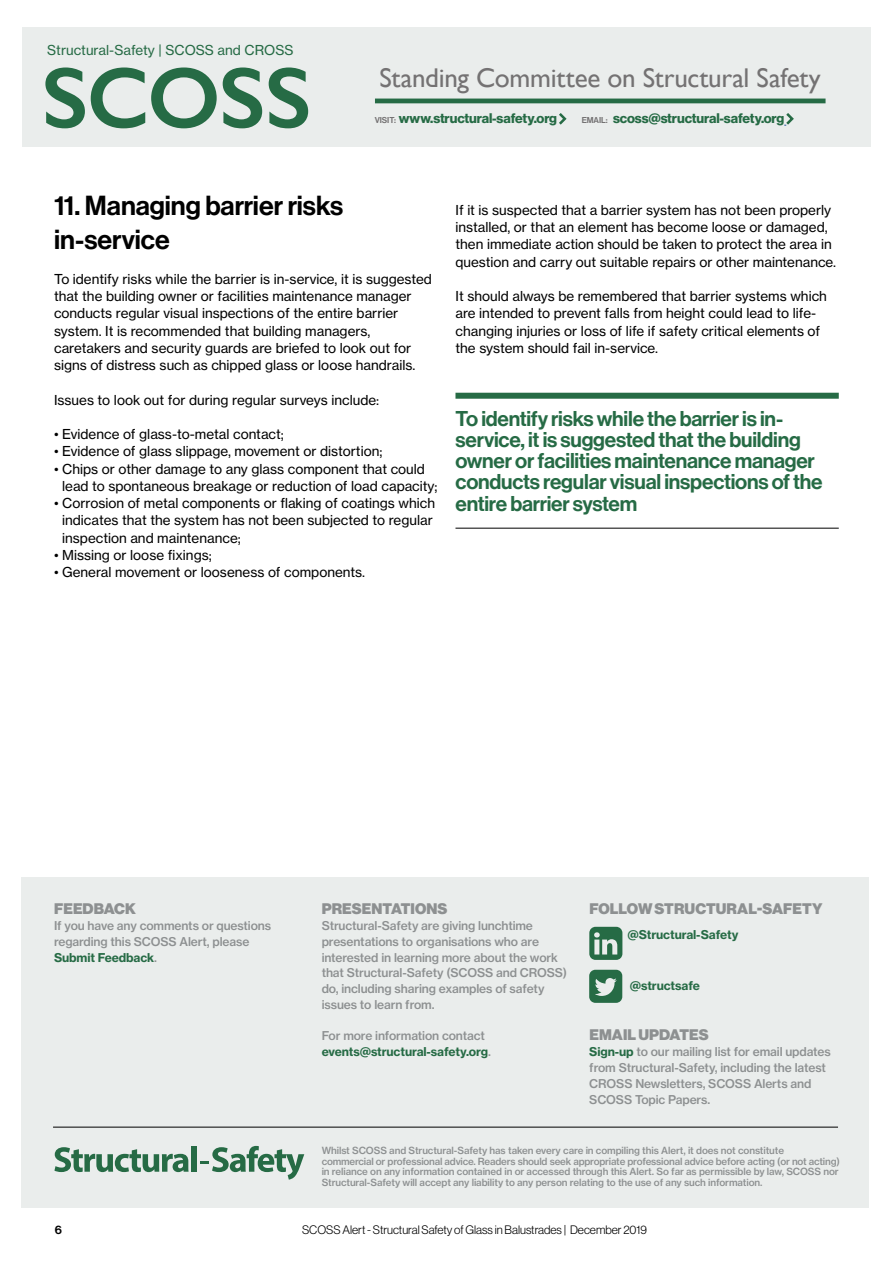
<style>
.page{position:relative;width:893px;height:1263px;background:#fff}
.page>*{position:absolute;margin:0;border:0;box-sizing:border-box;transform-origin:0 0}
.t1{font:27.15px "Gill Sans";letter-spacing:-.01em;color:#747273}
.t2{font:27px/34.5px "N Haas Grotesk DS Std 65 Md";color:#000}
.t3{font:21px/21.1px "N Haas Grotesk DS Std 65 Md";letter-spacing:-.01em;color:#266b45}
.t4{font:15px "N Haas Grotesk DS Std 95 Blk";letter-spacing:.005em;color:#8d9091}
.t5{font:13.65px "N Haas Grotesk DS Std 75 Bd";letter-spacing:-.01em;color:#266b45}
.t6{font:13.5px/17.2px "N Haas Grotesk TX Std 55 Rg";color:#000}
.t7{font:13.5px "N Haas Grotesk TX Std 55 Rg";color:#266b45}
.t8{font:12px/15.8px "N Haas Grotesk TX Std 65 Md";letter-spacing:-.01em;color:#8d9091}
.t9{font:12px "N Haas Grotesk TX Std 75 Bd";letter-spacing:-.01em;color:#266b45}
.t10{font:12px "N Haas Grotesk DS Std 45 Lt";color:#000}
.t11{font:12px "N Haas Grotesk DS Std 65 Md";color:#000}
.t12{font:9.75px/10.5px "N Haas Grotesk TX Std 65 Md";letter-spacing:-.01em;color:#8d9091}
.s1{font-family:"N Haas Grotesk DS Std 65 Md";font-size:8.4px;color:#747273}
.s2{font-family:"N Haas Grotesk TX Std 65 Md";color:#8d9091}
.s3{font-family:"N Haas Grotesk TX Std 75 Bd";color:#266b45}
</style>
<div class="page">
<div style="left:22px;top:27px;width:849px;height:120px;background:#eaedec"></div>
<svg style="left:45px;top:67px;width:263px;height:61px"></svg>
<hr style="left:375px;top:99px;width:450px;height:4px;background:#266b45">
<div style="left:22px;top:877px;width:847px;height:331px;background:#eaedec"></div>
<svg style="left:54px;top:1147px;width:135px;height:25px"></svg>
<div style="left:191px;top:1146px;width:6px;height:26px;background:#266b45"></div>
<svg style="left:200px;top:1146px;width:104px;height:33px"></svg>
<hr style="left:53px;top:1127px;width:785px;height:1px;background:#000">
<svg style="left:589px;top:927px;width:33px;height:33px"></svg>
<svg style="left:589px;top:970px;width:33px;height:33px"></svg>
<div style="left:455px;top:393px;width:384px;height:6px;background:#266b45"></div>
<hr style="left:455px;top:528px;width:384px;height:1px;background:#000">
<svg style="left:784px;top:113px;width:10px;height:13px"></svg>
<svg style="left:559px;top:113px;width:8px;height:12px"></svg>
<p class="t7" style="left:47px;top:42px;width:248px">Structural-Safety | SCOSS and CROSS</p>
<h1 class="t1" style="left:379px;top:61px;width:443px">Standing Committee on Structural Safety</h1>
<p class="t5" style="left:375px;top:111px;width:184px"><span class="s1">VISIT:</span> www.structural-safety.org</p>
<p class="t5" style="left:582px;top:111px;width:204px"><span class="s1">EMAIL:</span> scoss@structural-safety.org</p>
<h2 class="t2" style="left:54px;top:189px;width:291px">11. Managing barrier risks in-service</h2>
<p class="t6" style="left:54px;top:270px;width:379px">To identify risks while the barrier is in-service, it is suggested that the building owner or facilities maintenance manager conducts regular visual inspections of the entire barrier system. It is recommended that building managers, caretakers and security guards are briefed to look out for signs of distress such as chipped glass or loose handrails.</p>
<p class="t6" style="left:54px;top:391px;width:327px">Issues to look out for during regular surveys include:</p>
<p class="t6" style="left:54px;top:426px;width:231px">• Evidence of glass-to-metal contact;</p>
<p class="t6" style="left:54px;top:443px;width:330px">• Evidence of glass slippage, movement or distortion;</p>
<p class="t6" style="left:62px;top:460px;width:377px;text-indent:-8px">• Chips or other damage to any glass component that could lead to spontaneous breakage or reduction of load capacity;</p>
<p class="t6" style="left:62px;top:495px;width:374px;text-indent:-8px">• Corrosion of metal components or flaking of coatings which indicates that the system has not been subjected to regular inspection and maintenance;</p>
<p class="t6" style="left:54px;top:546px;width:159px">• Missing or loose fixings;</p>
<p class="t6" style="left:54px;top:564px;width:313px">• General movement or looseness of components.</p>
<p class="t6" style="left:455px;top:201px;width:382px">If it is suspected that a barrier system has not been properly installed, or that an element has become loose or damaged, then immediate action should be taken to protect the area in question and carry out suitable repairs or other maintenance.</p>
<p class="t6" style="left:455px;top:288px;width:373px">It should always be remembered that barrier systems which are intended to prevent falls from height could lead to life&shy;changing injuries or loss of life if safety critical elements of the system should fail in-service.</p>
<h3 class="t3" style="left:455px;top:409px;width:369px">To identify risks while the barrier is in&shy;service, it is suggested that the building owner or facilities maintenance manager conducts regular visual inspections of the entire barrier system</h3>
<p class="t4" style="left:54px;top:900px;width:83px">FEEDBACK</p>
<p class="t8" style="left:54px;top:918px;width:219px">If you have any comments or questions regarding this SCOSS Alert, please</p>
<p class="t9" style="left:54px;top:950px;width:104px">Submit Feedback<span class="s2">.</span></p>
<p class="t4" style="left:322px;top:900px;width:127px">PRESENTATIONS</p>
<p class="t8" style="left:322px;top:918px;width:247px">Structural-Safety are giving lunchtime presentations to organisations who are interested in learning more about the work that Structural-Safety (SCOSS and CROSS) do, including sharing examples of safety issues to learn from.</p>
<p class="t8" style="left:322px;top:1028px;width:165px">For more information contact</p>
<p class="t9" style="left:322px;top:1044px;width:171px">events@structural-safety.org<span class="s2">.</span></p>
<p class="t4" style="left:589px;top:900px;width:234px">FOLLOW STRUCTURAL-SAFETY</p>
<p class="t9" style="left:628px;top:927px;width:112px">@Structural-Safety</p>
<p class="t9" style="left:630px;top:978px;width:72px">@structsafe</p>
<p class="t4" style="left:589px;top:1026px;width:121px">EMAIL UPDATES</p>
<p class="t8" style="left:589px;top:1044px;width:243px"><span class="s3">Sign-up</span> to our mailing list for email updates from Structural-Safety, including the latest CROSS Newsletters, SCOSS Alerts and SCOSS Topic Papers.</p>
<p class="t12" style="left:322px;top:1145px;width:520px">Whilst SCOSS and Structural-Safety has taken every care in compiling this Alert, it does not constitute<br>commercial or professional advice. Readers should seek appropriate professional advice before acting (or not acting) in reliance on any information contained in or accessed through this Alert. So far as permissible by law, SCOSS nor Structural-Safety will accept any liability to any person relating to the use of any such information.</p>
<p class="t11" style="left:55px;top:1223px;width:9px">6</p>
<p class="t10" style="left:302px;top:1223px;width:346px">SCOSS Alert - Structural Safety of Glass in Balustrades | December 2019</p>
</div>
